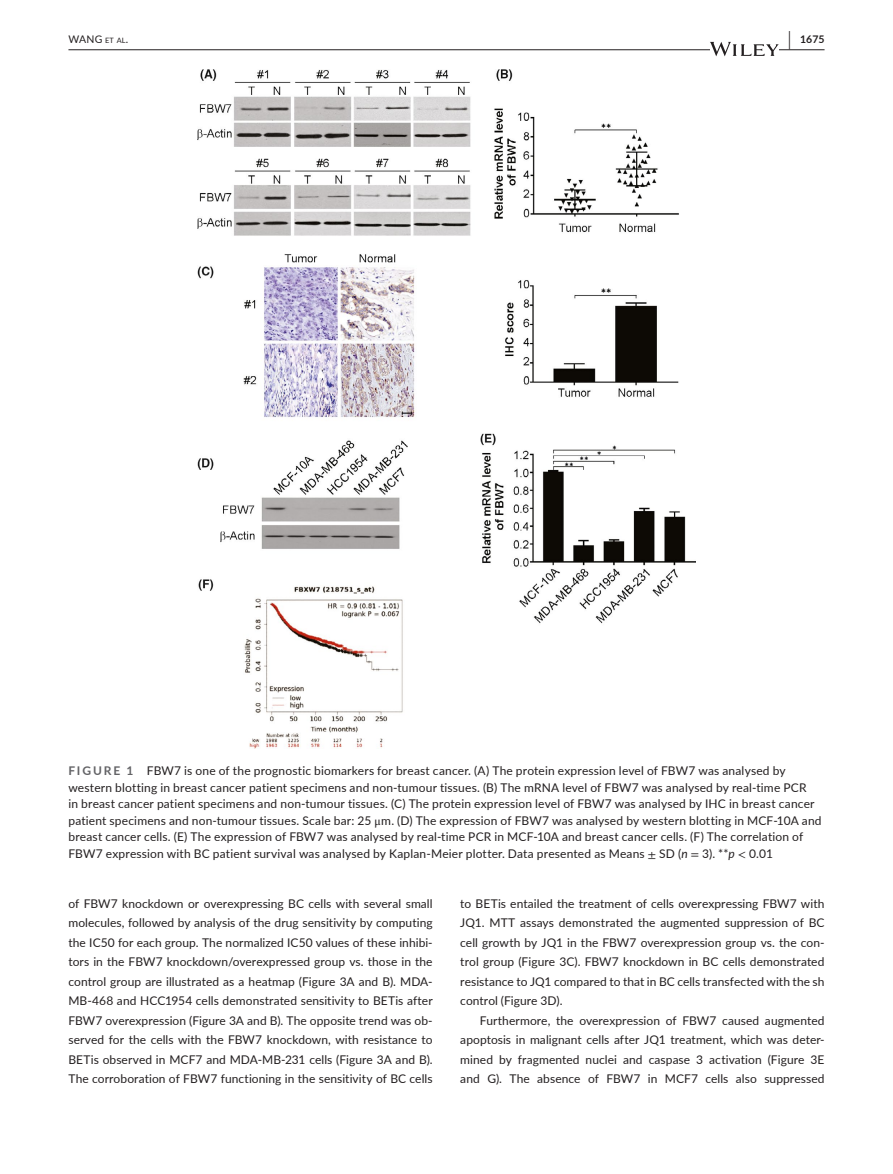
<style>
.page{position:relative;width:893px;height:1174px;background:#fff}
.page>*{position:absolute;margin:0;border:0;box-sizing:border-box;transform-origin:0 0}
.t1{font:12px/19.5px "Lato";letter-spacing:.015em;color:#231f20;text-align:justify}
.t2{font:10.5px "Lato";color:#231f20}
.t3{font:700 10.5px "Lato";color:#231f20}
.s1{font-size:7.35px}
.s2{font-size:19.5px}
.s3{font-weight:700;color:#636366}
.s4{font-family:"STIX"}
.s5{font-style:italic}
</style>
<div class="page">
<hr style="left:68px;top:49px;width:756px;height:1px;background:#231f20">
<svg style="left:710px;top:42px;width:69px;height:14px"></svg>
<img style="left:198px;top:69px;width:497px;height:679px">
<p class="t2" style="left:68px;top:31px;width:61px">WANG <span class="s1">et al</span>.</p>
<p class="t3" style="left:789px;top:31px;width:37px"><span class="s2">|</span> 1675</p>
<p class="t1" style="left:68px;top:762px;width:755px;line-height:16.5px;text-align:left"><span class="s3">FIGURE 1</span> FBW7 is one of the prognostic biomarkers for breast cancer. (A) The protein expression level of FBW7 was analysed by western blotting in breast cancer patient specimens and non-tumour tissues. (B) The mRNA level of FBW7 was analysed by real-time PCR<br>in breast cancer patient specimens and non-tumour tissues. (C) The protein expression level of FBW7 was analysed by IHC in breast cancer patient specimens and non-tumour tissues. Scale bar: 25 <span class="s4">μ</span>m. (D) The expression of FBW7 was analysed by western blotting in MCF-10A and breast cancer cells. (E) The expression of FBW7 was analysed by real-time PCR in MCF-10A and breast cancer cells. (F) The correlation of FBW7 expression with BC patient survival was analysed by Kaplan-Meier plotter. Data presented as Means <span class="s4">±</span> SD (<span class="s5">n</span> <span class="s4">=</span> 3). **<span class="s5">p</span> <span class="s4">&lt;</span> 0.01</p>
<p class="t1" style="left:68px;top:893px;width:366px">of FBW7 knockdown or overexpressing BC cells with several small molecules, followed by analysis of the drug sensitivity by computing the IC50 for each group. The normalized IC50 values of these inhibi&shy;tors in the FBW7 knockdown/overexpressed group vs. those in the control group are illustrated as a heatmap (Figure 3A and B). MDA-MB-468 and HCC1954 cells demonstrated sensitivity to BETis after FBW7 overexpression (Figure 3A and B). The opposite trend was ob&shy;served for the cells with the FBW7 knockdown, with resistance to BETis observed in MCF7 and MDA-MB-231 cells (Figure 3A and B).<br>The corroboration of FBW7 functioning in the sensitivity of BC cells</p>
<p class="t1" style="left:460px;top:893px;width:366px">to BETis entailed the treatment of cells overexpressing FBW7 with JQ1. MTT assays demonstrated the augmented suppression of BC cell growth by JQ1 in the FBW7 overexpression group vs. the con&shy;trol group (Figure 3C). FBW7 knockdown in BC cells demonstrated resistance to JQ1 compared to that in BC cells transfected with the sh control (Figure 3D).</p>
<p class="t1" style="left:460px;top:1010px;width:366px;text-indent:20px">Furthermore, the overexpression of FBW7 caused augmented apoptosis in malignant cells after JQ1 treatment, which was deter&shy;mined by fragmented nuclei and caspase 3 activation (Figure 3E and G). The absence of FBW7 in MCF7 cells also suppressed</p>
</div>
